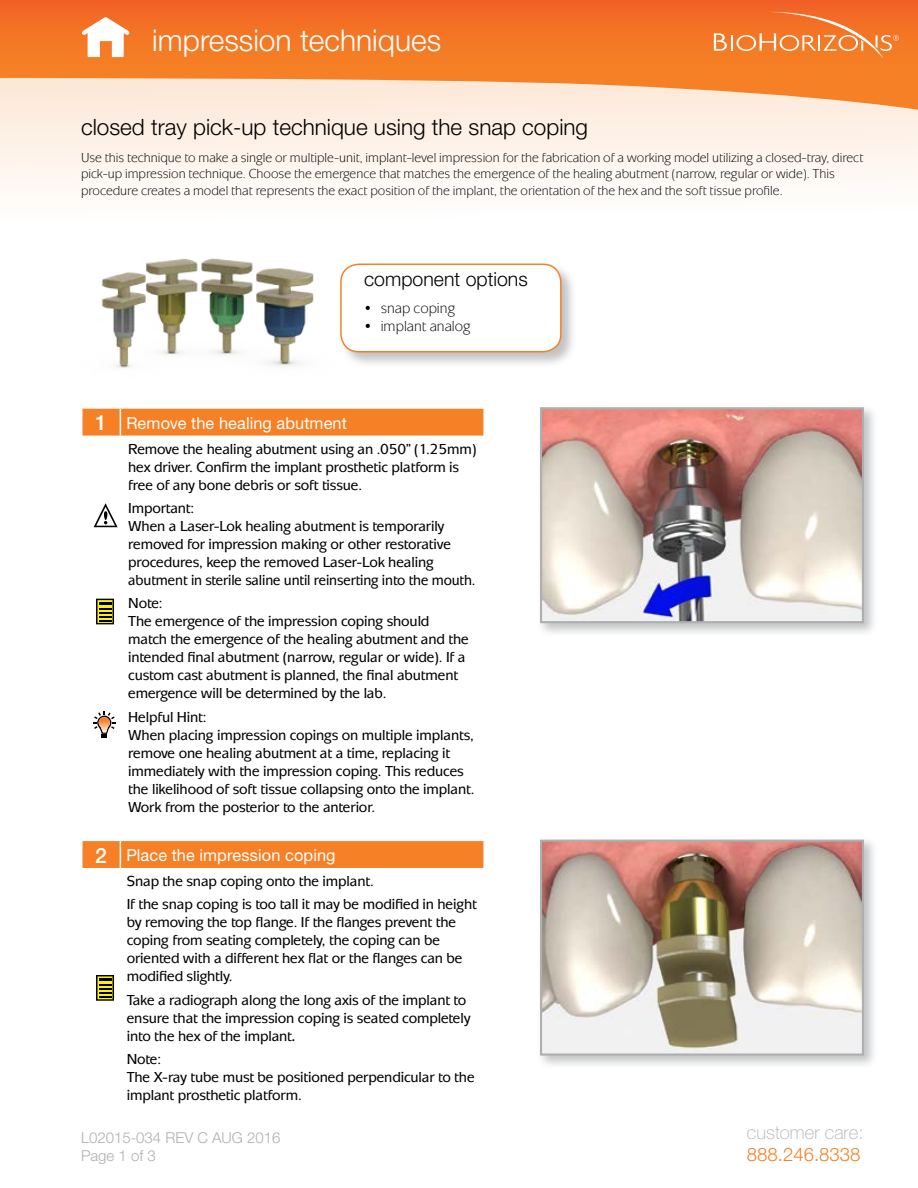
<style>
.page{position:relative;width:918px;height:1188px;background:#fff}
.page>*{position:absolute;margin:0;border:0;box-sizing:border-box;transform-origin:0 0}
.t1{font:300 30px "Helvetica Neue";color:#fff}
.t2{font:300 22.5px "Helvetica Neue";color:#000}
.t3{font:300 19.5px "Helvetica Neue";color:#000}
.t4{font:100 18.6px "Helvetica Neue";color:#adafb2}
.t5{font:300 18.6px "Helvetica Neue";color:#f58025}
.t6{font:16.5px "Helvetica Neue";letter-spacing:.005em;color:#fff}
.t7{font:500 15px/18px "Mixage ITC";letter-spacing:-.01em;color:#000}
.t8{font:300 15px/18px "Helvetica Neue";color:#adafb2}
.t9{font:15px "Mixage ITC";color:#000}
.t10{font:13.5px/16.5px "Mixage ITC";color:#000}
.s1{font-weight:500;font-size:21px}
.s2{font-family:"Minion Pro";font-weight:400;font-style:italic;font-size:18px}
</style>
<div class="page">
<svg style="left:0;top:112px;width:918px;height:78px;fill:#fef3eb"></svg>
<svg style="left:0;top:0;width:918px;height:112px;background:#f69456"></svg>
<svg style="left:714px;top:12px;width:185px;height:47px;background:#f4833d"></svg>
<svg style="left:81px;top:17px;width:49px;height:40px"></svg>
<svg style="left:81px;top:408px;width:403px;height:28px;background:#f5862f"></svg>
<hr style="left:483px;top:409px;width:2px;height:27px;background:#fff">
<svg style="left:82px;top:840px;width:401px;height:28px;background:#f5852e"></svg>
<div style="left:339px;top:262px;width:239px;height:106px;background:#adafb2;opacity:.75"></div>
<div style="left:341px;top:264px;width:220px;height:88px;background:#fff;border-radius:18px"></div>
<div style="left:340px;top:264px;width:222px;height:89px;border:2px solid #f58025;border-radius:18px"></div>
<div style="left:537px;top:404px;width:341px;height:232px;background:#adafb2;opacity:.75"></div>
<img style="left:543px;top:410px;width:318px;height:210px">
<div style="left:540px;top:407px;width:324px;height:216px;border:2px solid #adafb2"></div>
<div style="left:537px;top:836px;width:341px;height:233px;background:#adafb2;opacity:.75"></div>
<img style="left:543px;top:843px;width:318px;height:210px">
<div style="left:540px;top:840px;width:324px;height:216px;border:2px solid #adafb2"></div>
<svg style="left:96px;top:599px;width:18px;height:25px"></svg>
<svg style="left:96px;top:975px;width:18px;height:26px"></svg>
<svg style="left:93px;top:711px;width:23px;height:27px"></svg>
<svg style="left:94px;top:503px;width:24px;height:24px"></svg>
<img style="left:101px;top:258px;width:213px;height:110px">
<h1 class="t1" style="left:152px;top:22px;width:290px">impression techniques</h1>
<h2 class="t2" style="left:81px;top:113px;width:509px">closed tray pick-up technique using the snap coping</h2>
<p class="t10" style="left:81px;top:149px;width:784px">Use this technique to make a single or multiple-unit, implant-level impression for the fabrication of a working model utilizing a closed-tray, direct pick-up impression technique. Choose the emergence that matches the emergence of the healing abutment (narrow, regular or wide). This procedure creates a model that represents the exact position of the implant, the orientation of the hex and the soft tissue profile.</p>
<h3 class="t3" style="left:364px;top:267px;width:165px">component options</h3>
<p class="t9" style="left:364px;top:300px;width:92px">• snap coping</p>
<p class="t9" style="left:364px;top:318px;width:108px">• implant analog</p>
<p class="t6" style="left:95px;top:413px;width:253px"><span class="s1">1</span> Remove the healing abutment</p>
<p class="t7" style="left:128px;top:440px;width:350px">Remove the healing abutment using an .050” (1.25mm) hex driver. Confirm the implant prosthetic platform is free of any bone debris or soft tissue.</p>
<p class="t7" style="left:128px;top:499px;width:349px">Important:<br>When a Laser-Lok healing abutment is temporarily removed for impression making or other restorative procedures, keep the removed Laser-Lok healing abutment in sterile saline until reinserting into the mouth.</p>
<p class="t7" style="left:128px;top:594px;width:342px">Note:<br>The emergence of the impression coping should match the emergence of the healing abutment and the intended final abutment (narrow, regular or wide). If a custom cast abutment is planned, the final abutment emergence will be determined by the lab.</p>
<p class="t7" style="left:128px;top:708px;width:348px">Helpful Hint:<br>When placing impression copings on multiple implants, remove one healing abutment at a time, replacing it immediately with the impression coping. This reduces the likelihood of soft tissue collapsing onto the implant.<br>Work from the posterior to the anterior.</p>
<p class="t6" style="left:95px;top:845px;width:242px"><span class="s1">2</span> Place the impression coping</p>
<p class="t7" style="left:127px;top:869px;width:352px;line-height:23.2px">Snap the snap coping onto the implant.<br>If the snap coping is too tall it may be modified in height</p>
<p class="t7" style="left:127px;top:913px;width:337px">by removing the top flange. If the flanges prevent the coping from seating completely, the coping can be oriented with a different hex flat or the flanges can be modified slightly.</p>
<p class="t7" style="left:127px;top:991px;width:345px">Take a radiograph along the long axis of the implant to ensure that the impression coping is seated completely into the hex of the implant<span class="s2">.</span></p>
<p class="t7" style="left:127px;top:1050px;width:349px">Note:<br>The X-ray tube must be positioned perpendicular to the implant prosthetic platform.</p>
<p class="t8" style="left:81px;top:1128px;width:201px">L02015-034 REV C AUG 2016<br>Page 1 of 3</p>
<p class="t4" style="left:747px;top:1121px;width:118px">customer care:</p>
<p class="t5" style="left:747px;top:1143px;width:115px">888.246.8338</p>
</div>
